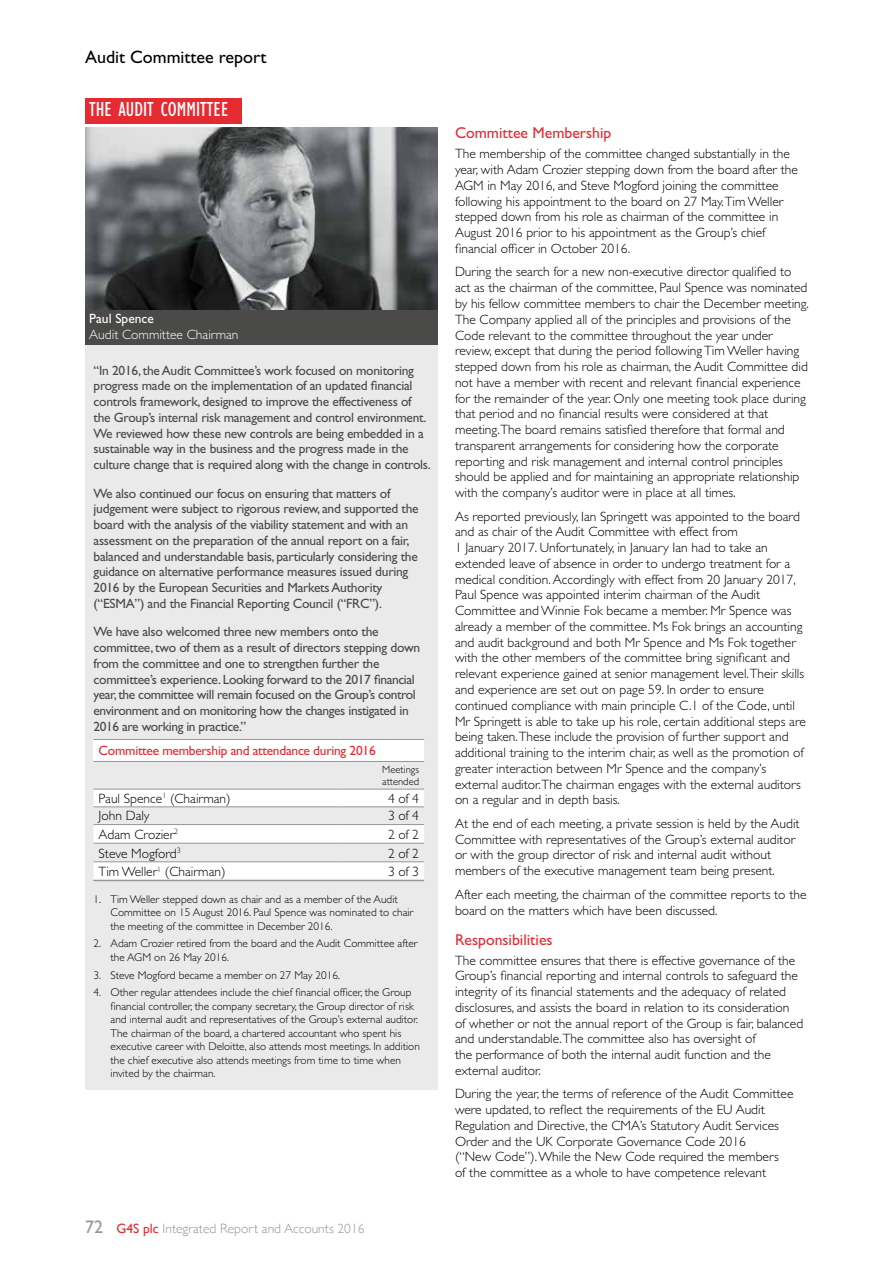
<style>
.page{position:relative;width:893px;height:1263px;background:#fff}
.page>*{position:absolute;margin:0;border:0;box-sizing:border-box;transform-origin:0 0}
.t1{font:condensed 21px "Gill Sans Std";color:#fff}
.t2{font:18px "Gill Sans Std";color:#000}
.t3{font:15.75px "Gill Sans Std";color:#e62a32}
.t4{font:300 13.5px/15.8px "Gill Sans Std";color:#000}
.t5{font:13.5px/15.8px "Gill Sans Std";letter-spacing:-.02em;color:#4a4a49}
.t6{font:13.5px "Gill Sans Std";letter-spacing:-.02em;color:#e62a32}
.t7{font:300 13.5px "Gill Sans";color:#94969a}
.t8{font:300 13.5px "Gill Sans Std";color:#fff}
.t9{font:13.5px "Gill Sans Std";color:#fff}
.t10{font:300 11.25px/13.5px "Gill Sans Std";color:#000}
.t11{font:300 10.5px/12px "Gill Sans Std";color:#000}
.s1{font-weight:400;font-size:18px}
.s2{font-weight:400;color:#e62a32}
</style>
<div class="page">
<img style="left:85px;top:128px;width:353px;height:182px">
<div style="left:85px;top:344px;width:353px;height:745px;background:#eaeaeb"></div>
<div style="left:94px;top:739px;width:330px;height:22px;background:#fff"></div>
<svg style="left:94px;top:790px;width:330px;height:90px"></svg>
<hr style="left:94px;top:789px;width:246px;height:1px;background:#94969a">
<hr style="left:340px;top:789px;width:84px;height:1px;background:#94969a">
<hr style="left:94px;top:880px;width:246px;height:1px;background:#94969a">
<hr style="left:340px;top:880px;width:84px;height:1px;background:#94969a">
<hr style="left:94px;top:739px;width:246px;height:1px;background:#94969a">
<hr style="left:340px;top:739px;width:84px;height:1px;background:#94969a">
<hr style="left:94px;top:761px;width:246px;height:1px;background:#94969a">
<hr style="left:340px;top:761px;width:84px;height:1px;background:#94969a">
<hr style="left:94px;top:806px;width:246px;height:1px;background:#94969a">
<hr style="left:340px;top:806px;width:84px;height:1px;background:#94969a">
<hr style="left:94px;top:824px;width:246px;height:1px;background:#94969a">
<hr style="left:340px;top:824px;width:84px;height:1px;background:#94969a">
<hr style="left:94px;top:843px;width:246px;height:1px;background:#94969a">
<hr style="left:340px;top:843px;width:84px;height:1px;background:#94969a">
<hr style="left:94px;top:861px;width:246px;height:1px;background:#94969a">
<hr style="left:340px;top:861px;width:84px;height:1px;background:#94969a">
<div style="left:85px;top:98px;width:156px;height:25px;background:#e62a32"></div>
<div style="left:85px;top:310px;width:353px;height:34px;background:#4a4a49"></div>
<h2 class="t2" style="left:85px;top:47px;width:183px">Audit Committee report</h2>
<h1 class="t1" style="left:89px;top:98px;width:141px">THE AUDIT COMMITTEE</h1>
<p class="t9" style="left:89px;top:311px;width:66px">Paul Spence</p>
<p class="t8" style="left:89px;top:327px;width:151px">Audit Committee Chairman</p>
<p class="t5" style="left:94px;top:362px;width:339px">“In 2016, the Audit Committee’s work focused on monitoring progress made on the implementation of an updated financial controls framework, designed to improve the effectiveness of the Group’s internal risk management and control environment.<br>We reviewed how these new controls are being embedded in a sustainable way in the business and the progress made in the culture change that is required along with the change in controls.</p>
<p class="t5" style="left:94px;top:485px;width:327px">We also continued our focus on ensuring that matters of judgement were subject to rigorous review, and supported the board with the analysis of the viability statement and with an assessment on the preparation of the annual report on a fair, balanced and understandable basis, particularly considering the guidance on alternative performance measures issued during 2016 by the European Securities and Markets Authority (“ESMA”) and the Financial Reporting Council (“FRC”).</p>
<p class="t5" style="left:94px;top:624px;width:328px">We have also welcomed three new members onto the committee, two of them as a result of directors stepping down from the committee and one to strengthen further the committee’s experience. Looking forward to the 2017 financial year, the committee will remain focused on the Group’s control environment and on monitoring how the changes instigated in 2016 are working in practice.”</p>
<p class="t6" style="left:99px;top:743px;width:279px">Committee membership and attendance during 2016</p>
<p class="t11" style="left:382px;top:763px;width:38px">Meetings attended</p>
<p class="t4" style="left:99px;top:790px;width:134px">Paul Spence<sup>1</sup> (Chairman)</p>
<p class="t4" style="left:388px;top:790px;width:32px">4 of 4</p>
<p class="t4" style="left:99px;top:808px;width:52px">John Daly</p>
<p class="t4" style="left:388px;top:808px;width:32px">3 of 4</p>
<p class="t4" style="left:99px;top:827px;width:81px">Adam Crozier<sup>2</sup></p>
<p class="t4" style="left:388px;top:827px;width:32px">2 of 2</p>
<p class="t4" style="left:99px;top:845px;width:84px">Steve Mogford<sup>3</sup></p>
<p class="t4" style="left:388px;top:845px;width:32px">2 of 2</p>
<p class="t4" style="left:99px;top:864px;width:128px">Tim Weller<sup>1</sup> (Chairman)</p>
<p class="t4" style="left:388px;top:864px;width:32px">3 of 3</p>
<p class="t10" style="left:111px;top:892px;width:304px;text-indent:-17px">1. Tim Weller stepped down as chair and as a member of the Audit<br>Committee on 15 August 2016. Paul Spence was nominated to chair the meeting of the committee in December 2016.</p>
<p class="t10" style="left:111px;top:937px;width:309px;text-indent:-17px">2. Adam Crozier retired from the board and the Audit Committee after the AGM on 26 May 2016.</p>
<p class="t10" style="left:94px;top:968px;width:248px">3. Steve Mogford became a member on 27 May 2016.</p>
<p class="t10" style="left:111px;top:986px;width:311px;text-indent:-17px">4. Other regular attendees include the chief financial officer, the Group financial controller, the company secretary, the Group director of risk and internal audit and representatives of the Group’s external auditor.<br>The chairman of the board, a chartered accountant who spent his executive career with Deloitte, also attends most meetings. In addition the chief executive also attends meetings from time to time when invited by the chairman.</p>
<p class="t7" style="left:85px;top:1218px;width:281px"><span class="s1">72</span> <span class="s2">G4S plc</span> Integrated Report and Accounts 2016</p>
<p class="t3" style="left:455px;top:124px;width:158px">Committee Membership</p>
<p class="t4" style="left:455px;top:146px;width:344px">The membership of the committee changed substantially in the year, with Adam Crozier stepping down from the board after the AGM in May 2016, and Steve Mogford joining the committee following his appointment to the board on 27 May.Tim Weller stepped down from his role as chairman of the committee in August 2016 prior to his appointment as the Group’s chief financial officer in October 2016.</p>
<p class="t4" style="left:455px;top:264px;width:355px">During the search for a new non-executive director qualified to act as the chairman of the committee, Paul Spence was nominated by his fellow committee members to chair the December meeting.<br>The Company applied all of the principles and provisions of the Code relevant to the committee throughout the year under review, except that during the period following Tim Weller having stepped down from his role as chairman, the Audit Committee did not have a member with recent and relevant financial experience for the remainder of the year. Only one meeting took place during that period and no financial results were considered at that meeting.The board remains satisfied therefore that formal and transparent arrangements for considering how the corporate reporting and risk management and internal control principles should be applied and for maintaining an appropriate relationship with the company’s auditor were in place at all times.</p>
<p class="t4" style="left:455px;top:508px;width:353px">As reported previously, Ian Springett was appointed to the board and as chair of the Audit Committee with effect from<br>1 January 2017. Unfortunately, in January Ian had to take an extended leave of absence in order to undergo treatment for a medical condition. Accordingly with effect from 20 January 2017, Paul Spence was appointed interim chairman of the Audit Committee and Winnie Fok became a member. Mr Spence was already a member of the committee. Ms Fok brings an accounting and audit background and both Mr Spence and Ms Fok together with the other members of the committee bring significant and relevant experience gained at senior management level.Their skills and experience are set out on page 59. In order to ensure continued compliance with main principle C.1 of the Code, until Mr Springett is able to take up his role, certain additional steps are being taken.These include the provision of further support and additional training to the interim chair, as well as the promotion of greater interaction between Mr Spence and the company’s external auditor.The chairman engages with the external auditors on a regular and in depth basis.</p>
<p class="t4" style="left:455px;top:816px;width:346px">At the end of each meeting, a private session is held by the Audit Committee with representatives of the Group’s external auditor or with the group director of risk and internal audit without members of the executive management team being present.</p>
<p class="t4" style="left:455px;top:886px;width:353px">After each meeting, the chairman of the committee reports to the board on the matters which have been discussed.</p>
<p class="t3" style="left:455px;top:930px;width:99px">Responsibilities</p>
<p class="t4" style="left:455px;top:952px;width:350px">The committee ensures that there is effective governance of the Group’s financial reporting and internal controls to safeguard the integrity of its financial statements and the adequacy of related disclosures, and assists the board in relation to its consideration of whether or not the annual report of the Group is fair, balanced and understandable.The committee also has oversight of<br>the performance of both the internal audit function and the external auditor.</p>
<p class="t4" style="left:455px;top:1086px;width:340px">During the year, the terms of reference of the Audit Committee were updated, to reflect the requirements of the EU Audit Regulation and Directive, the CMA’s Statutory Audit Services Order and the UK Corporate Governance Code 2016<br>(“New Code”). While the New Code required the members<br>of the committee as a whole to have competence relevant</p>
</div>
